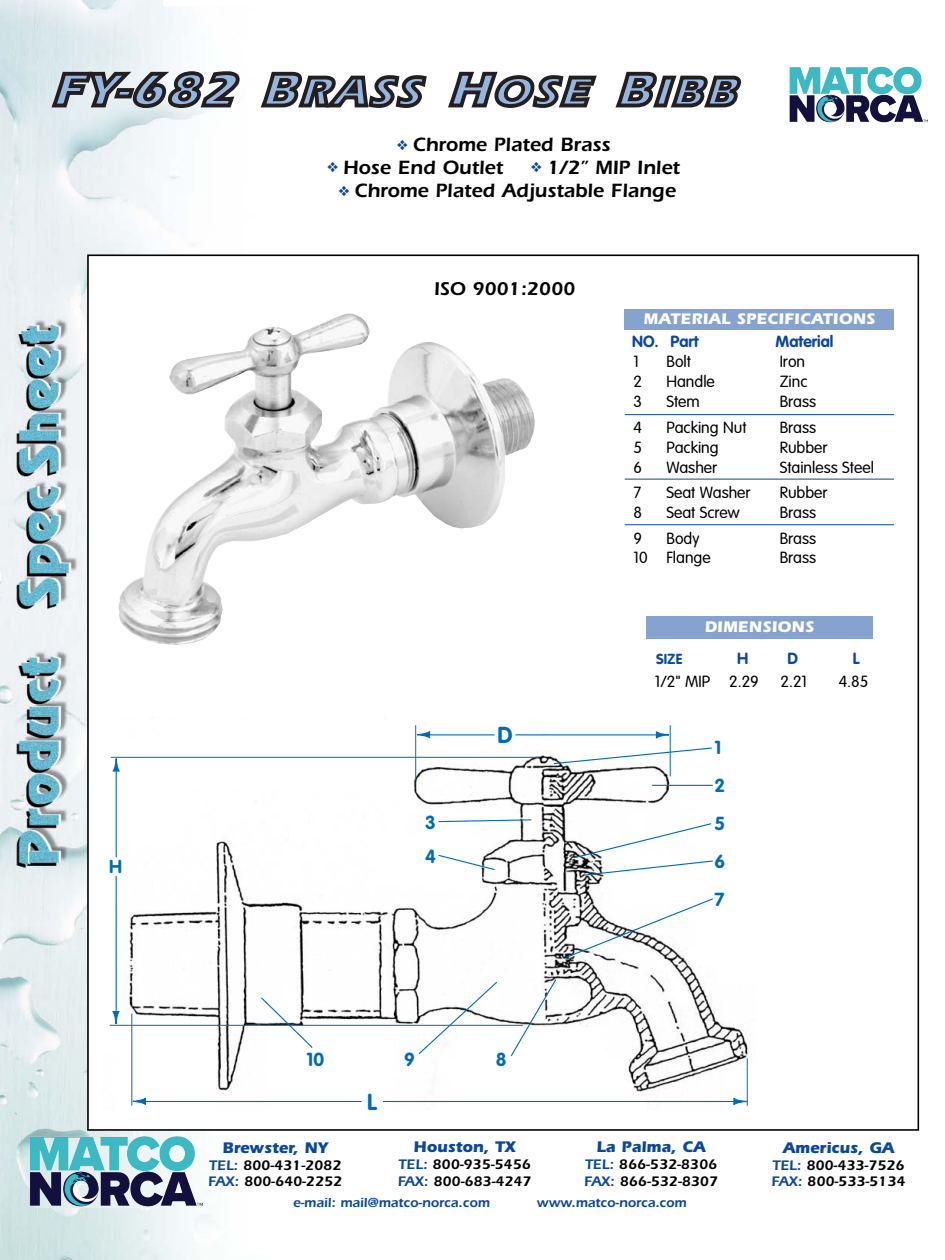
<style>
.page{position:relative;width:945px;height:1260px;background:#fff}
.page>*{position:absolute;margin:0;border:0;box-sizing:border-box;transform-origin:0 0}
.t1{font:italic 700 41.82px "Itc Eras";color:#95b5df;scale:1.04 1}
.t2{font:700 22.75px "VAG Rounded";color:#006bb6}
.t3{font:600 19.95px "Itc Eras";color:#000}
.t4{font:600 19.07px "Itc Eras";color:#000}
.t5{font:700 18.72px/38px "VAG Rounded";color:#006bb6}
.t6{font:700 18.38px "VAG Rounded";color:#006bb6}
.t7{font:300 15.92px "VAG Rounded";color:#000}
.t8{font:700 15.92px "Itc Eras";color:#0b479d}
.t9{font:700 15.92px "Itc Eras";letter-spacing:.015em;color:#fff}
.t10{font:700 15.92px "VAG Rounded";color:#0b479d}
.t11{font:600 14.35px/16.8px "Itc Eras";color:#000}
.t12{font:700 14.35px "VAG Rounded";color:#0b479d}
.t13{font:600 13.47px "Itc Eras";color:#0b479d}
.s1{font-size:47.6px}
.s2{color:#0b479d}
</style>
<div class="page">
<img style="left:0;top:0;width:214px;height:1260px">
<div style="left:88px;top:255px;width:830px;height:875px;background:#fff"></div>
<div style="left:164px;top:0;width:307px;height:5px;background:#fff"></div>
<img style="left:109px;top:725px;width:640px;height:381px">
<hr style="left:110px;top:1025px;width:413px;height:1px;background:#006bb6">
<svg style="left:553px;top:747px;width:160px;height:18px"></svg>
<hr style="left:131px;top:1014px;width:1px;height:92px;background:#006bb6">
<hr style="left:747px;top:1058px;width:1px;height:48px;background:#006bb6">
<svg style="left:260px;top:784px;width:454px;height:273px"></svg>
<hr style="left:111px;top:757px;width:428px;height:1px;background:#006bb6">
<svg style="left:112px;top:1012px;width:8px;height:13px"></svg>
<hr style="left:116px;top:769px;width:1px;height:242px;background:#006bb6">
<svg style="left:112px;top:757px;width:8px;height:15px"></svg>
<div style="left:109px;top:858px;width:15px;height:18px;background:#fff"></div>
<svg style="left:132px;top:1097px;width:15px;height:8px"></svg>
<hr style="left:145px;top:1101px;width:591px;height:1px;background:#006bb6">
<svg style="left:733px;top:1099px;width:15px;height:7px"></svg>
<svg style="left:362px;top:1094px;width:21px;height:12px"></svg>
<hr style="left:415px;top:725px;width:1px;height:56px;background:#006bb6">
<svg style="left:416px;top:731px;width:15px;height:8px"></svg>
<hr style="left:430px;top:734px;width:229px;height:1px;background:#006bb6">
<svg style="left:655px;top:732px;width:15px;height:7px"></svg>
<div style="left:495px;top:727px;width:20px;height:17px;background:#fff"></div>
<hr style="left:670px;top:725px;width:1px;height:51px;background:#006bb6">
<img style="left:118px;top:313px;width:417px;height:332px">
<svg style="left:48px;top:68px;width:192px;height:42px"></svg>
<svg style="left:260px;top:71px;width:167px;height:37px"></svg>
<svg style="left:448px;top:71px;width:149px;height:37px"></svg>
<svg style="left:615px;top:71px;width:127px;height:37px"></svg>
<div style="left:625px;top:309px;width:269px;height:20px;background:#85a3ce"></div>
<hr style="left:625px;top:414px;width:269px;height:1px;background:#0b479d">
<hr style="left:625px;top:479px;width:269px;height:1px;background:#0b479d">
<hr style="left:625px;top:524px;width:269px;height:1px;background:#0b479d">
<div style="left:646px;top:617px;width:227px;height:22px;background:#85a3ce"></div>
<img style="left:789px;top:66px;width:139px;height:57px">
<img style="left:8px;top:1115px;width:206px;height:95px">
<h1 class="t1" style="left:51px;top:67px;width:672px"><span class="s1">FY-682 B</span>RASS <span class="s1">H</span>OSE <span class="s1">B</span>IBB</h1>
<p class="t3" style="left:397px;top:133px;width:215px"><span class="s2">❖</span> Chrome Plated Brass</p>
<p class="t3" style="left:327px;top:155px;width:178px"><span class="s2">❖</span> Hose End Outlet</p>
<p class="t3" style="left:531px;top:155px;width:151px"><span class="s2">❖</span> 1/2” MIP Inlet</p>
<p class="t3" style="left:338px;top:179px;width:339px"><span class="s2">❖</span> Chrome Plated Adjustable Flange</p>
<p class="t4" style="left:434px;top:277px;width:143px">ISO 9001:2000</p>
<h2 class="t2" style="left:498px;top:721px;width:17px">D</h2>
<p class="t9" style="left:644px;top:310px;width:233px">MATERIAL SPECIFICATIONS</p>
<p class="t10" style="left:632px;top:332px;width:68px">NO. Part</p>
<p class="t10" style="left:776px;top:332px;width:59px">Material</p>
<p class="t7" style="left:633px;top:353px;width:7px">1</p>
<p class="t7" style="left:666px;top:353px;width:26px">Bolt</p>
<p class="t7" style="left:780px;top:353px;width:27px">Iron</p>
<p class="t7" style="left:633px;top:373px;width:10px">2</p>
<p class="t7" style="left:666px;top:373px;width:50px">Handle</p>
<p class="t7" style="left:780px;top:373px;width:29px">Zinc</p>
<p class="t7" style="left:633px;top:393px;width:10px">3</p>
<p class="t7" style="left:666px;top:393px;width:35px">Stem</p>
<p class="t7" style="left:780px;top:393px;width:38px">Brass</p>
<p class="t7" style="left:633px;top:418px;width:10px">4</p>
<p class="t7" style="left:666px;top:418px;width:82px">Packing Nut</p>
<p class="t7" style="left:780px;top:418px;width:38px">Brass</p>
<p class="t7" style="left:633px;top:438px;width:10px">5</p>
<p class="t7" style="left:666px;top:438px;width:54px">Packing</p>
<p class="t7" style="left:780px;top:438px;width:49px">Rubber</p>
<p class="t7" style="left:633px;top:458px;width:10px">6</p>
<p class="t7" style="left:666px;top:458px;width:52px">Washer</p>
<p class="t7" style="left:780px;top:458px;width:96px">Stainless Steel</p>
<p class="t7" style="left:633px;top:483px;width:9px">7</p>
<p class="t7" style="left:666px;top:483px;width:86px">Seat Washer</p>
<p class="t7" style="left:780px;top:483px;width:49px">Rubber</p>
<p class="t7" style="left:633px;top:503px;width:10px">8</p>
<p class="t7" style="left:666px;top:503px;width:75px">Seat Screw</p>
<p class="t7" style="left:780px;top:503px;width:38px">Brass</p>
<p class="t7" style="left:633px;top:529px;width:10px">9</p>
<p class="t7" style="left:666px;top:529px;width:35px">Body</p>
<p class="t7" style="left:780px;top:529px;width:38px">Brass</p>
<p class="t7" style="left:633px;top:549px;width:79px">10 Flange</p>
<p class="t7" style="left:780px;top:549px;width:38px">Brass</p>
<p class="t9" style="left:705px;top:617px;width:111px">DIMENSIONS</p>
<p class="t12" style="left:656px;top:650px;width:28px">SIZE</p>
<p class="t10" style="left:737px;top:649px;width:13px">H</p>
<p class="t10" style="left:788px;top:649px;width:12px">D</p>
<p class="t10" style="left:853px;top:649px;width:8px">L</p>
<p class="t7" style="left:655px;top:673px;width:106px">1/2" MIP 2.29</p>
<p class="t7" style="left:781px;top:673px;width:28px">2.21</p>
<p class="t7" style="left:839px;top:673px;width:31px">4.85</p>
<p class="t5" style="left:715px;top:728px;width:12px">1<br>2</p>
<p class="t6" style="left:109px;top:855px;width:14px">H</p>
<p class="t5" style="left:425px;top:803px;width:12px">3</p>
<p class="t5" style="left:715px;top:804px;width:12px">5</p>
<p class="t5" style="left:425px;top:837px;width:12px">4</p>
<p class="t5" style="left:715px;top:842px;width:12px">6</p>
<p class="t5" style="left:715px;top:880px;width:12px">7</p>
<p class="t5" style="left:306px;top:1040px;width:19px">10</p>
<p class="t5" style="left:404px;top:1040px;width:12px">9</p>
<p class="t5" style="left:496px;top:1040px;width:12px">8</p>
<h2 class="t2" style="left:367px;top:1088px;width:11px">L</h2>
<p class="t8" style="left:597px;top:1138px;width:111px">La Palma, CA</p>
<p class="t11" style="left:584px;top:1156px;width:136px"><span class="s2">TEL:</span> 866-532-8306<br><span class="s2">FAX:</span> 866-532-8307</p>
<p class="t8" style="left:414px;top:1138px;width:104px">Houston, TX</p>
<p class="t11" style="left:398px;top:1156px;width:136px"><span class="s2">TEL:</span> 800-935-5456<br><span class="s2">FAX:</span> 800-683-4247</p>
<p class="t8" style="left:222px;top:1138px;width:107px">Brewster, NY</p>
<p class="t11" style="left:208px;top:1156px;width:136px"><span class="s2">TEL:</span> 800-431-2082<br><span class="s2">FAX:</span> 800-640-2252</p>
<p class="t13" style="left:293px;top:1194px;width:198px">e-mail: mail@matco-norca.com</p>
<p class="t13" style="left:537px;top:1194px;width:151px">www.matco-norca.com</p>
<p class="t8" style="left:783px;top:1138px;width:113px">Americus, GA</p>
<p class="t11" style="left:772px;top:1156px;width:136px"><span class="s2">TEL:</span> 800-433-7526<br><span class="s2">FAX:</span> 800-533-5134</p>
</div>
